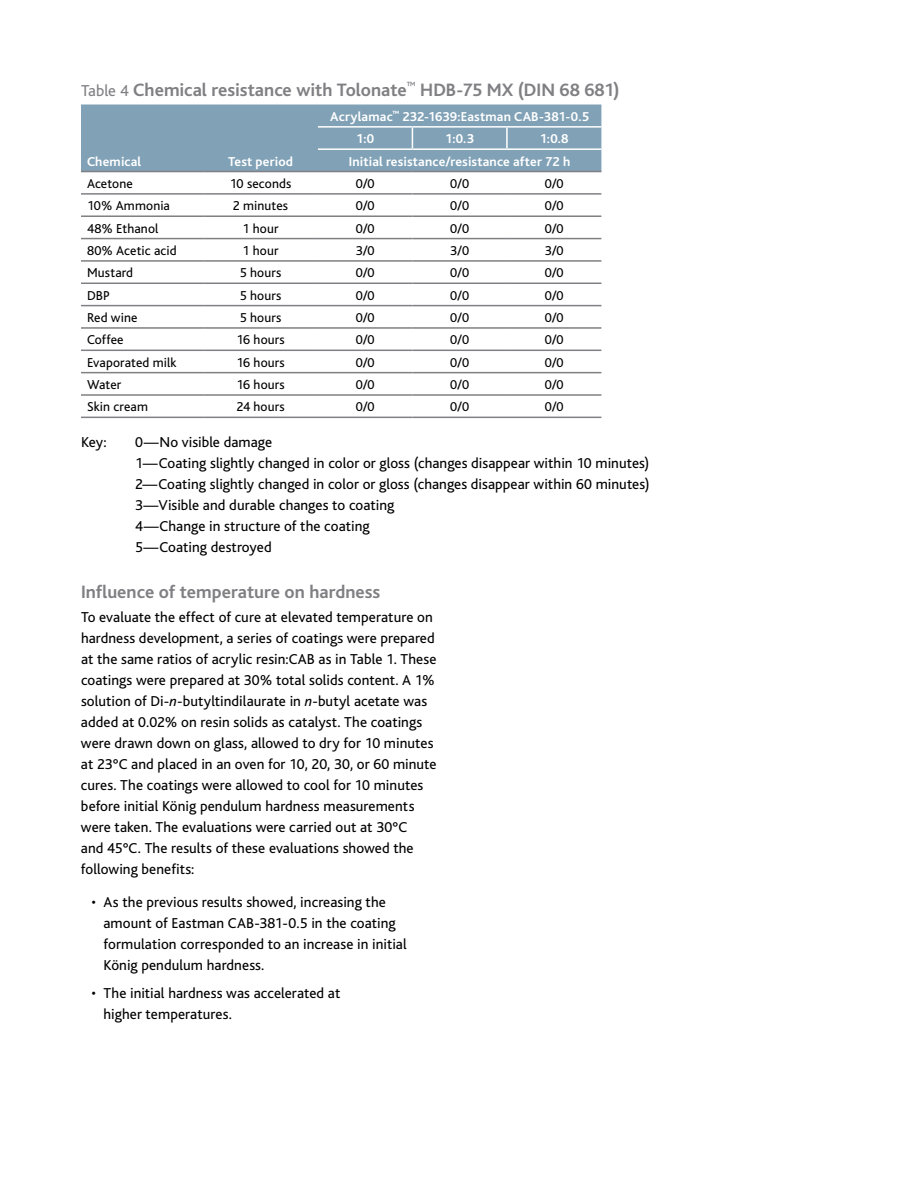
<style>
.page{position:relative;width:918px;height:1188px;background:#fff}
.page>*{position:absolute;margin:0;border:0;box-sizing:border-box;transform-origin:0 0}
.Sub_Heads{font:700 18.75px "Bliss";color:#807f83}
.Body_Copy{font:15px/21px "Bliss";letter-spacing:.005em;color:#000}
.Table{font:13.5px "Bliss";letter-spacing:.01em;color:#000}
.white_table_header{font:700 13.5px "Bliss";letter-spacing:.01em;color:#fff}
.s1{font-weight:400;font-size:16.5px}
.s2{font-style:italic}
</style>
<div class="page">
<svg style="left:81px;top:172px;width:520px;height:245px"></svg>
<hr style="left:81px;top:193px;width:122px;height:2px;background:#807f83">
<hr style="left:203px;top:193px;width:115px;height:2px;background:#807f83">
<hr style="left:318px;top:193px;width:94px;height:2px;background:#807f83">
<hr style="left:412px;top:193px;width:95px;height:2px;background:#807f83">
<hr style="left:507px;top:193px;width:94px;height:2px;background:#807f83">
<hr style="left:81px;top:215px;width:122px;height:2px;background:#807f83">
<hr style="left:203px;top:215px;width:115px;height:2px;background:#807f83">
<hr style="left:318px;top:215px;width:94px;height:2px;background:#807f83">
<hr style="left:412px;top:215px;width:95px;height:2px;background:#807f83">
<hr style="left:507px;top:215px;width:94px;height:2px;background:#807f83">
<hr style="left:81px;top:238px;width:122px;height:1px;background:#807f83">
<hr style="left:203px;top:238px;width:115px;height:1px;background:#807f83">
<hr style="left:318px;top:238px;width:94px;height:1px;background:#807f83">
<hr style="left:412px;top:238px;width:95px;height:1px;background:#807f83">
<hr style="left:507px;top:238px;width:94px;height:1px;background:#807f83">
<hr style="left:81px;top:260px;width:122px;height:2px;background:#807f83">
<hr style="left:203px;top:260px;width:115px;height:2px;background:#807f83">
<hr style="left:318px;top:260px;width:94px;height:2px;background:#807f83">
<hr style="left:412px;top:260px;width:95px;height:2px;background:#807f83">
<hr style="left:507px;top:260px;width:94px;height:2px;background:#807f83">
<hr style="left:81px;top:283px;width:122px;height:1px;background:#807f83">
<hr style="left:203px;top:283px;width:115px;height:1px;background:#807f83">
<hr style="left:318px;top:283px;width:94px;height:1px;background:#807f83">
<hr style="left:412px;top:283px;width:95px;height:1px;background:#807f83">
<hr style="left:507px;top:283px;width:94px;height:1px;background:#807f83">
<hr style="left:81px;top:305px;width:122px;height:1px;background:#807f83">
<hr style="left:203px;top:305px;width:115px;height:1px;background:#807f83">
<hr style="left:318px;top:305px;width:94px;height:1px;background:#807f83">
<hr style="left:412px;top:305px;width:95px;height:1px;background:#807f83">
<hr style="left:507px;top:305px;width:94px;height:1px;background:#807f83">
<hr style="left:81px;top:327px;width:122px;height:2px;background:#807f83">
<hr style="left:203px;top:327px;width:115px;height:2px;background:#807f83">
<hr style="left:318px;top:327px;width:94px;height:2px;background:#807f83">
<hr style="left:412px;top:327px;width:95px;height:2px;background:#807f83">
<hr style="left:507px;top:327px;width:94px;height:2px;background:#807f83">
<hr style="left:81px;top:350px;width:122px;height:1px;background:#807f83">
<hr style="left:203px;top:350px;width:115px;height:1px;background:#807f83">
<hr style="left:318px;top:350px;width:94px;height:1px;background:#807f83">
<hr style="left:412px;top:350px;width:95px;height:1px;background:#807f83">
<hr style="left:507px;top:350px;width:94px;height:1px;background:#807f83">
<hr style="left:81px;top:372px;width:122px;height:1px;background:#807f83">
<hr style="left:203px;top:372px;width:115px;height:1px;background:#807f83">
<hr style="left:318px;top:372px;width:94px;height:1px;background:#807f83">
<hr style="left:412px;top:372px;width:95px;height:1px;background:#807f83">
<hr style="left:507px;top:372px;width:94px;height:1px;background:#807f83">
<hr style="left:81px;top:394px;width:122px;height:2px;background:#807f83">
<hr style="left:203px;top:394px;width:115px;height:2px;background:#807f83">
<hr style="left:318px;top:394px;width:94px;height:2px;background:#807f83">
<hr style="left:412px;top:394px;width:95px;height:2px;background:#807f83">
<hr style="left:507px;top:394px;width:94px;height:2px;background:#807f83">
<hr style="left:81px;top:417px;width:122px;height:1px;background:#807f83">
<hr style="left:203px;top:417px;width:115px;height:1px;background:#807f83">
<hr style="left:318px;top:417px;width:94px;height:1px;background:#807f83">
<hr style="left:412px;top:417px;width:95px;height:1px;background:#807f83">
<hr style="left:507px;top:417px;width:94px;height:1px;background:#807f83">
<div style="left:81px;top:105px;width:520px;height:67px;background:#80a1b6"></div>
<hr style="left:506px;top:128px;width:2px;height:20px;background:#fff">
<p class="Sub_Heads" style="left:81px;top:80px;width:540px"><span class="s1">Table 4</span> Chemical resistance with Tolonate<sup>™</sup> HDB-75 MX (DIN 68 681)</p>
<p class="white_table_header" style="left:330px;top:109px;width:260px">Acrylamac<sup>™</sup> 232-1639:Eastman CAB-381-0.5</p>
<p class="white_table_header" style="left:356px;top:132px;width:19px">1:0</p>
<p class="white_table_header" style="left:445px;top:132px;width:30px">1:0.3</p>
<p class="white_table_header" style="left:540px;top:132px;width:30px">1:0.8</p>
<p class="white_table_header" style="left:87px;top:154px;width:56px">Chemical</p>
<p class="white_table_header" style="left:228px;top:154px;width:67px">Test period</p>
<p class="white_table_header" style="left:349px;top:154px;width:223px">Initial resistance/resistance after 72 h</p>
<p class="Table" style="left:87px;top:176px;width:47px">Acetone</p>
<p class="Table" style="left:230px;top:176px;width:63px">10 seconds</p>
<p class="Table" style="left:356px;top:176px;width:20px">0/0</p>
<p class="Table" style="left:450px;top:176px;width:20px">0/0</p>
<p class="Table" style="left:545px;top:176px;width:20px">0/0</p>
<p class="Table" style="left:87px;top:199px;width:84px">10% Ammonia</p>
<p class="Table" style="left:233px;top:199px;width:57px">2 minutes</p>
<p class="Table" style="left:356px;top:199px;width:20px">0/0</p>
<p class="Table" style="left:450px;top:199px;width:20px">0/0</p>
<p class="Table" style="left:545px;top:199px;width:20px">0/0</p>
<p class="Table" style="left:87px;top:221px;width:73px">48% Ethanol</p>
<p class="Table" style="left:242px;top:221px;width:38px">1 hour</p>
<p class="Table" style="left:356px;top:221px;width:20px">0/0</p>
<p class="Table" style="left:450px;top:221px;width:20px">0/0</p>
<p class="Table" style="left:545px;top:221px;width:20px">0/0</p>
<p class="Table" style="left:87px;top:243px;width:91px">80% Acetic acid</p>
<p class="Table" style="left:242px;top:243px;width:38px">1 hour</p>
<p class="Table" style="left:356px;top:243px;width:20px">3/0</p>
<p class="Table" style="left:450px;top:243px;width:20px">3/0</p>
<p class="Table" style="left:545px;top:243px;width:20px">3/0</p>
<p class="Table" style="left:87px;top:266px;width:48px">Mustard</p>
<p class="Table" style="left:240px;top:266px;width:43px">5 hours</p>
<p class="Table" style="left:356px;top:266px;width:20px">0/0</p>
<p class="Table" style="left:450px;top:266px;width:20px">0/0</p>
<p class="Table" style="left:545px;top:266px;width:20px">0/0</p>
<p class="Table" style="left:87px;top:288px;width:24px">DBP</p>
<p class="Table" style="left:240px;top:288px;width:43px">5 hours</p>
<p class="Table" style="left:356px;top:288px;width:20px">0/0</p>
<p class="Table" style="left:450px;top:288px;width:20px">0/0</p>
<p class="Table" style="left:545px;top:288px;width:20px">0/0</p>
<p class="Table" style="left:87px;top:310px;width:52px">Red wine</p>
<p class="Table" style="left:240px;top:310px;width:43px">5 hours</p>
<p class="Table" style="left:356px;top:310px;width:20px">0/0</p>
<p class="Table" style="left:450px;top:310px;width:20px">0/0</p>
<p class="Table" style="left:545px;top:310px;width:20px">0/0</p>
<p class="Table" style="left:87px;top:333px;width:38px">Coffee</p>
<p class="Table" style="left:236px;top:333px;width:50px">16 hours</p>
<p class="Table" style="left:356px;top:333px;width:20px">0/0</p>
<p class="Table" style="left:450px;top:333px;width:20px">0/0</p>
<p class="Table" style="left:545px;top:333px;width:20px">0/0</p>
<p class="Table" style="left:87px;top:355px;width:91px">Evaporated milk</p>
<p class="Table" style="left:236px;top:355px;width:50px">16 hours</p>
<p class="Table" style="left:356px;top:355px;width:20px">0/0</p>
<p class="Table" style="left:450px;top:355px;width:20px">0/0</p>
<p class="Table" style="left:545px;top:355px;width:20px">0/0</p>
<p class="Table" style="left:87px;top:377px;width:36px">Water</p>
<p class="Table" style="left:236px;top:377px;width:50px">16 hours</p>
<p class="Table" style="left:356px;top:377px;width:20px">0/0</p>
<p class="Table" style="left:450px;top:377px;width:20px">0/0</p>
<p class="Table" style="left:545px;top:377px;width:20px">0/0</p>
<p class="Table" style="left:87px;top:400px;width:62px">Skin cream</p>
<p class="Table" style="left:236px;top:400px;width:50px">24 hours</p>
<p class="Table" style="left:356px;top:400px;width:20px">0/0</p>
<p class="Table" style="left:450px;top:400px;width:20px">0/0</p>
<p class="Table" style="left:545px;top:400px;width:20px">0/0</p>
<p class="Body_Copy" style="left:81px;top:431px;width:27px">Key:</p>
<p class="Body_Copy" style="left:135px;top:431px;width:516px">0—No visible damage<br>1—Coating slightly changed in color or gloss (changes disappear within 10 minutes)<br>2—Coating slightly changed in color or gloss (changes disappear within 60 minutes)<br>3—Visible and durable changes to coating<br>4—Change in structure of the coating<br>5—Coating destroyed</p>
<p class="Sub_Heads" style="left:81px;top:583px;width:301px">Influence of temperature on hardness</p>
<p class="Body_Copy" style="left:81px;top:607px;width:357px">To evaluate the effect of cure at elevated temperature on hardness development, a series of coatings were prepared at the same ratios of acrylic resin:CAB as in Table 1. These coatings were prepared at 30% total solids content. A 1% solution of Di-<span class="s2">n</span>-butyltindilaurate in <span class="s2">n</span>-butyl acetate was added at 0.02% on resin solids as catalyst. The coatings were drawn down on glass, allowed to dry for 10 minutes at 23°C and placed in an oven for 10, 20, 30, or 60 minute cures. The coatings were allowed to cool for 10 minutes before initial König pendulum hardness measurements were taken. The evaluations were carried out at 30°C<br>and 45°C. The results of these evaluations showed the following benefits:</p>
<p class="Body_Copy" style="left:103px;top:892px;width:305px;text-indent:-12px">• As the previous results showed, increasing the amount of Eastman CAB-381-0.5 in the coating formulation corresponded to an increase in initial König pendulum hardness.</p>
<p class="Body_Copy" style="left:103px;top:983px;width:238px;text-indent:-12px">• The initial hardness was accelerated at higher temperatures.</p>
</div>
